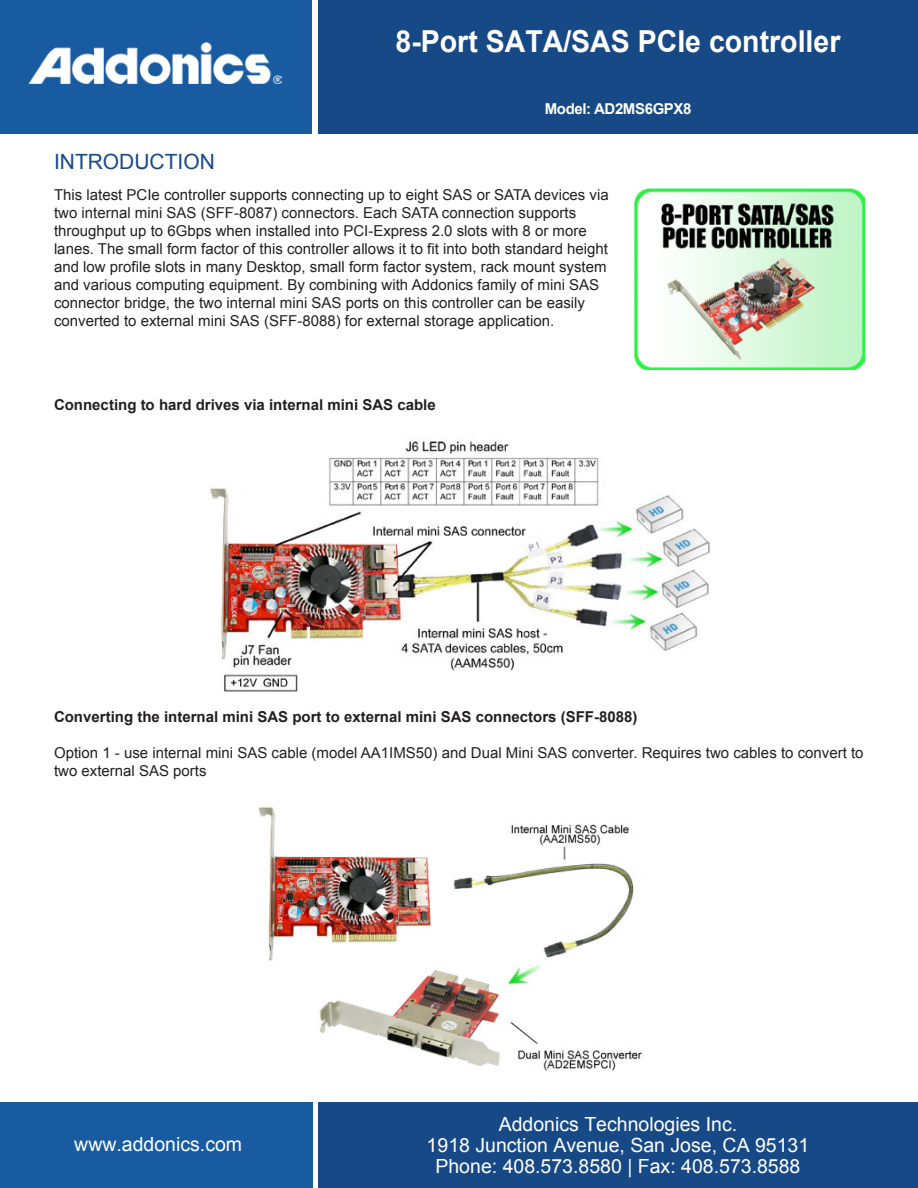
<style>
.page{position:relative;width:918px;height:1188px;background:#fff}
.page>*{position:absolute;margin:0;border:0;box-sizing:border-box;transform-origin:0 0}
.t1{font:700 30.3px "Arial";color:#fff;scale:.94 1}
.t2{font:21px "Arial";color:#174988}
.t3{font:19.5px/21px "Arial";color:#fff;text-align:center}
.t4{font:15px/18px "Arial";color:#231f20}
.t5{font:700 15px "Arial";color:#231f20}
.t6{font:700 15px "Arial";letter-spacing:-.025em;color:#fff}
</style>
<div class="page">
<div style="left:0;top:0;width:312px;height:134px;background:#185ba0"></div>
<div style="left:318px;top:0;width:600px;height:134px;background:#174986"></div>
<div style="left:0;top:1102px;width:312px;height:86px;background:#185ba0"></div>
<div style="left:318px;top:1102px;width:600px;height:86px;background:#174986"></div>
<img style="left:29px;top:42px;width:252px;height:42px">
<img style="left:634px;top:189px;width:230px;height:181px">
<img style="left:210px;top:441px;width:500px;height:251px">
<img style="left:258px;top:807px;width:384px;height:264px">
<h1 class="t1" style="left:396px;top:21px;width:475px">8-Port SATA/SAS PCIe controller</h1>
<h2 class="t2" style="left:54px;top:148px;width:162px">INTRODUCTION</h2>
<p class="t6" style="left:545px;top:99px;width:148px">Model: AD2MS6GPX8</p>
<p class="t4" style="left:54px;top:186px;width:556px">This latest PCIe controller supports connecting up to eight SAS or SATA devices via two internal mini SAS (SFF-8087) connectors. Each SATA connection supports throughput up to 6Gbps when installed into PCI-Express 2.0 slots with 8 or more lanes. The small form factor of this controller allows it to fit into both standard height and low profile slots in many Desktop, small form factor system, rack mount system and various computing equipment. By combining with Addonics family of mini SAS connector bridge, the two internal mini SAS ports on this controller can be easily converted to external mini SAS (SFF-8088) for external storage application.</p>
<p class="t5" style="left:54px;top:394px;width:383px">Connecting to hard drives via internal mini SAS cable</p>
<p class="t5" style="left:54px;top:707px;width:585px">Converting the internal mini SAS port to external mini SAS connectors (SFF-8088)</p>
<p class="t4" style="left:54px;top:744px;width:811px">Option 1 - use internal mini SAS cable (model AA1IMS50) and Dual Mini SAS converter. Requires two cables to convert to two external SAS ports</p>
<h3 class="t3" style="left:74px;top:1133px;width:169px">www.addonics.com</h3>
<h3 class="t3" style="left:427px;top:1114px;width:384px">Addonics Technologies Inc.<br>1918 Junction Avenue, San Jose, CA 95131<br>Phone: 408.573.8580 | Fax: 408.573.8588</h3>
</div>
